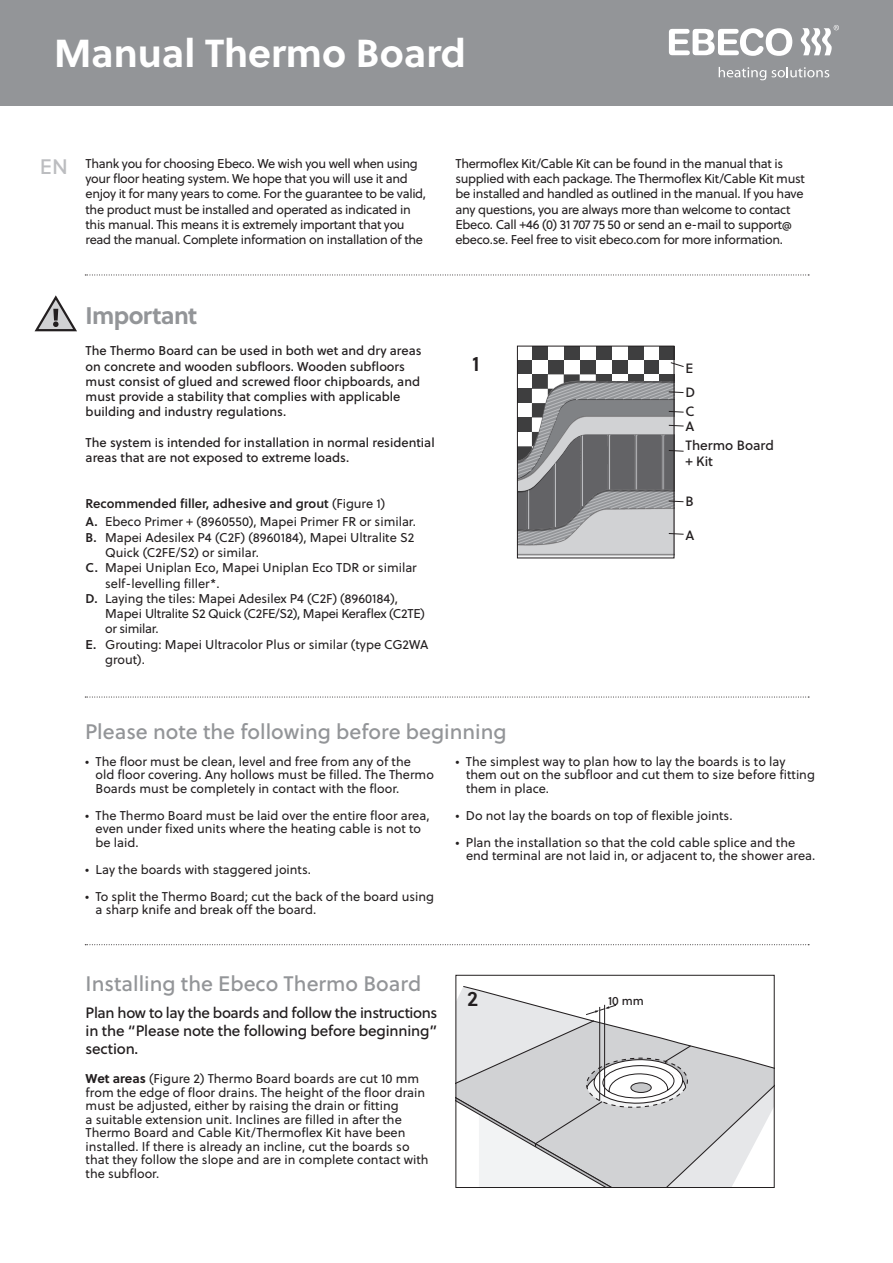
<style>
.page{position:relative;width:893px;height:1263px;background:#fff}
.page>*{position:absolute;margin:0;border:0;box-sizing:border-box;transform-origin:0 0}
.t1{font:700 39px "Soleil";color:#fff}
.t2{font:700 24px "Soleil";letter-spacing:-.025em;color:#939598}
.t3{font:21px "Soleil";color:#939598}
.t4{font:600 21px "Soleil";color:#231f20}
.t5{font:15px/18px "Soleil";letter-spacing:-.01em;color:#231f20;text-align:justify}
.t6{font:13.5px/16.2px "Soleil";color:#231f20}
.t7{font:12.75px/13.5px "Soleil";color:#231f20}
.t8{font:12.75px/15.3px "Soleil";letter-spacing:-.025em;color:#231f20}
.t9{font:12.75px/15.3px "Soleil";color:#231f20}
.t10{font:12px "Soleil";color:#231f20}
.s1{font-size:21px;color:#bcbdc0}
.s2{font-weight:600}
.s3{font-weight:700}
</style>
<div class="page">
<div style="left:0;top:0;width:893px;height:105px;background:#939598"></div>
<svg style="left:669px;top:28px;width:123px;height:28px"></svg>
<svg style="left:801px;top:25px;width:38px;height:30px"></svg>
<svg style="left:719px;top:67px;width:110px;height:13px"></svg>
<svg style="left:85px;top:275px;width:724px;height:1px"></svg>
<svg style="left:34px;top:295px;width:43px;height:37px"></svg>
<svg style="left:517px;top:346px;width:167px;height:212px"></svg>
<svg style="left:85px;top:697px;width:724px;height:1px"></svg>
<svg style="left:85px;top:944px;width:724px;height:1px"></svg>
<svg style="left:457px;top:986px;width:316px;height:200px"></svg>
<div style="left:455px;top:975px;width:320px;height:213px;border:1px solid #231f20"></div>
<h1 class="t1" style="left:54px;top:23px;width:414px">Manual Thermo Board</h1>
<p class="t8" style="left:86px;top:155px;width:342px;text-indent:-46px"><span class="s1">EN</span> Thank you for choosing Ebeco. We wish you well when using your floor heating system. We hope that you will use it and enjoy it for many years to come. For the guarantee to be valid, the product must be installed and operated as indicated in this manual. This means it is extremely important that you read the manual. Complete information on installation of the</p>
<p class="t8" style="left:455px;top:155px;width:351px">Thermoflex Kit/Cable Kit can be found in the manual that is supplied with each package. The Thermoflex Kit/Cable Kit must be installed and handled as outlined in the manual. If you have any questions, you are always more than welcome to contact Ebeco. Call +46 (0) 31 707 75 50 or send an e-mail to support@ ebeco.se. Feel free to visit ebeco.com for more information.</p>
<h2 class="t2" style="left:86px;top:297px;width:113px">Important</h2>
<p class="t9" style="left:86px;top:343px;width:337px">The Thermo Board can be used in both wet and dry areas on concrete and wooden subfloors. Wooden subfloors must consist of glued and screwed floor chipboards, and must provide a stability that complies with applicable building and industry regulations.</p>
<p class="t9" style="left:86px;top:434px;width:351px">The system is intended for installation in normal residential areas that are not exposed to extreme loads.</p>
<p class="t7" style="left:86px;top:494px;width:332px;line-height:18px"><span class="s2">Recommended filler, adhesive and grout</span> (Figure 1)<br><span class="s2">A.</span> Ebeco Primer + (8960550), Mapei Primer FR or similar.</p>
<p class="t7" style="left:86px;top:530px;width:330px"><span class="s2">B.</span> Mapei Adesilex P4 (C2F) (8960184), Mapei Ultralite S2</p>
<p class="t7" style="left:105px;top:545px;width:155px">Quick (C2FE/S2) or similar.</p>
<p class="t7" style="left:86px;top:561px;width:333px"><span class="s2">C.</span> Mapei Uniplan Eco, Mapei Uniplan Eco TDR or similar</p>
<p class="t7" style="left:105px;top:576px;width:116px">self-levelling filler*.</p>
<p class="t7" style="left:86px;top:591px;width:314px"><span class="s2">D.</span> Laying the tiles: Mapei Adesilex P4 (C2F) (8960184),</p>
<p class="t8" style="left:105px;top:606px;width:321px">Mapei Ultralite S2 Quick (C2FE/S2), Mapei Keraflex (C2TE)</p>
<p class="t8" style="left:105px;top:621px;width:55px">or similar.</p>
<p class="t7" style="left:86px;top:637px;width:344px"><span class="s2">E.</span> Grouting: Mapei Ultracolor Plus or similar (type CG2WA</p>
<p class="t7" style="left:105px;top:652px;width:41px">grout).</p>
<h3 class="t4" style="left:472px;top:348px;width:9px">1</h3>
<h3 class="t3" style="left:85px;top:715px;width:423px">Please note the following before beginning</h3>
<p class="t6" style="left:685px;top:360px;width:9px">E</p>
<p class="t6" style="left:685px;top:383px;width:11px">D</p>
<p class="t6" style="left:685px;top:403px;width:11px">C</p>
<p class="t6" style="left:685px;top:418px;width:10px">A</p>
<p class="t6" style="left:685px;top:437px;width:90px">Thermo Board + Kit</p>
<p class="t6" style="left:685px;top:493px;width:10px">B</p>
<p class="t6" style="left:685px;top:526px;width:10px">A</p>
<p class="t7" style="left:96px;top:754px;width:340px;text-indent:-11px">• The floor must be clean, level and free from any of the<br>old floor covering. Any hollows must be filled. The Thermo<br>Boards must be completely in contact with the floor.</p>
<p class="t7" style="left:96px;top:808px;width:335px;text-indent:-11px">• The Thermo Board must be laid over the entire floor area, even under fixed units where the heating cable is not to be laid.</p>
<p class="t7" style="left:85px;top:862px;width:227px">• Lay the boards with staggered joints.</p>
<p class="t7" style="left:96px;top:889px;width:340px;text-indent:-11px">• To split the Thermo Board; cut the back of the board using a sharp knife and break off the board.</p>
<p class="t7" style="left:466px;top:754px;width:350px;text-indent:-11px">• The simplest way to plan how to lay the boards is to lay them out on the subfloor and cut them to size before fitting them in place.</p>
<p class="t7" style="left:455px;top:808px;width:279px">• Do not lay the boards on top of flexible joints.</p>
<p class="t7" style="left:466px;top:835px;width:351px;text-indent:-11px">• Plan the installation so that the cold cable splice and the end terminal are not laid in, or adjacent to, the shower area.</p>
<h3 class="t3" style="left:86px;top:967px;width:337px">Installing the Ebeco Thermo Board</h3>
<p class="t5" style="left:86px;top:1003px;width:353px">Plan how to lay the boards and follow the instructions in the “Please note the following before beginning” section.</p>
<p class="t7" style="left:86px;top:1072px;width:345px"><span class="s3">Wet areas</span> (Figure 2) Thermo Board boards are cut 10 mm from the edge of floor drains. The height of the floor drain must be adjusted, either by raising the drain or fitting<br>a suitable extension unit. Inclines are filled in after the Thermo Board and Cable Kit/Thermoflex Kit have been installed. If there is already an incline, cut the boards so that they follow the slope and are in complete contact with the subfloor.</p>
<h3 class="t4" style="left:467px;top:983px;width:12px">2</h3>
<p class="t10" style="left:608px;top:992px;width:37px">10 mm</p>
</div>
